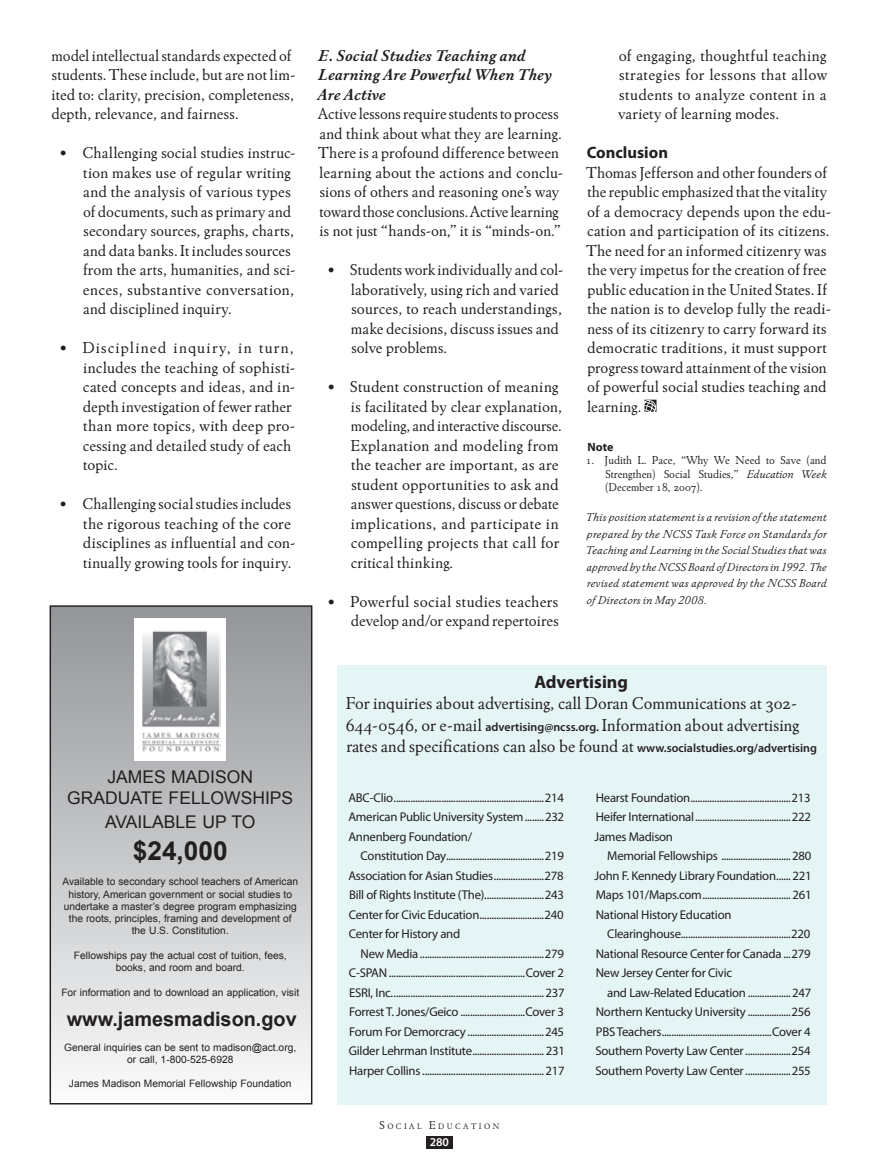
<style>
.page{position:relative;width:878px;height:1161px;background:#fff}
.page>*{position:absolute;margin:0;border:0;box-sizing:border-box;transform-origin:0 0}
.t1{font:700 26.25px "Arial";color:#231f20}
.t2{font:700 19.8px "Arial";color:#231f20}
.t3{font:18px/21.6px "Winchester New ITC Book OS";color:#231f20}
.t4{font:700 18px "Myriad Pro";color:#231f20}
.t5{font:17.55px/21px "Arial";color:#231f20;text-align:center}
.t6{font:16.5px/19.5px "Winchester New ITC";letter-spacing:.005em;color:#231f20}
.t7{font:italic 700 16.5px/19.5px "Winchester New ITC";letter-spacing:.01em;color:#231f20}
.t8{font:700 16.5px "Myriad Pro";color:#231f20}
.t9{font:12.75px/19.5px "Myriad Pro";letter-spacing:-.02em;color:#231f20;text-align:justify}
.t10{font:italic 12px/16.5px "Winchester New ITC";letter-spacing:.015em;color:#231f20;text-align:justify}
.t11{font:12px/13.5px "Winchester New ITC Book OS";color:#231f20;text-align:justify}
.t12{font:700 12px "Myriad Pro";color:#231f20}
.t13{font:600 12px "Myriad Pro";color:#fff}
.t14{font:10.2px/12.3px "Arial";color:#231f20;text-align:center}
.t15{font:8.4px "Winchester New ITC Book OS";letter-spacing:.285em;color:#231f20}
.s1{font-family:"Winchester New ITC Book Italic OS"}
.s2{font-family:"Myriad Pro";font-weight:600;font-size:12px}
.s3{font-size:12px}
</style>
<div class="page">
<div style="left:426px;top:1136px;width:26px;height:12px;background:#231f20"></div>
<div style="left:337px;top:665px;width:489px;height:439px;background:#e5f4f5"></div>
<svg style="left:644px;top:400px;width:12px;height:12px"></svg>
<div style="left:50px;top:606px;width:262px;height:498px;background:linear-gradient(to bottom,#939598,#fafbfb)"></div>
<div style="left:50px;top:605px;width:262px;height:499px;border:1px solid #231f20"></div>
<div style="left:134px;top:619px;width:92px;height:142px;background:#fff"></div>
<img style="left:142px;top:631px;width:78px;height:121px">
<p class="t6" style="left:51px;top:45px;width:245px">model intellectual standards expected of students. These include, but are not lim&shy;ited to: clarity, precision, completeness, depth, relevance, and fairness.</p>
<p class="t6" style="left:83px;top:143px;width:214px;text-indent:-24px">• Challenging social studies instruc&shy;tion makes use of regular writing and the analysis of various types of documents, such as primary and secondary sources, graphs, charts, and data banks. It includes sources from the arts, humanities, and sci&shy;ences, substantive conversation, and disciplined inquiry.</p>
<p class="t6" style="left:83px;top:338px;width:214px;text-indent:-24px">• Disciplined inquiry, in turn, includes the teaching of sophisti&shy;cated concepts and ideas, and in&shy;depth investigation of fewer rather than more topics, with deep pro&shy;cessing and detailed study of each topic.</p>
<p class="t6" style="left:83px;top:494px;width:214px;text-indent:-24px">• Challengingsocialstudiesincludes the rigorous teaching of the core disciplines as influential and con&shy;tinually growing tools for inquiry.</p>
<p class="t7" style="left:317px;top:45px;width:236px">E. Social Studies Teaching and<br>Learning Are Powerful When They<br>Are Active</p>
<p class="t6" style="left:318px;top:104px;width:247px">Active lessons require students to process and think about what they are learning.<br>There is a profound difference between learning about the actions and conclu&shy;sions of others and reasoning one’s way toward those conclusions. Active learning is not just “hands-on,” it is “minds-on.”</p>
<p class="t6" style="left:351px;top:260px;width:214px;text-indent:-24px">• Studentswork individually and col&shy;laboratively, using rich and varied sources, to reach understandings, make decisions, discuss issues and solve problems.</p>
<p class="t6" style="left:350px;top:377px;width:213px;text-indent:-23px">• Student construction of meaning is facilitated by clear explanation, modeling, and interactive discourse.<br>Explanation and modeling from the teacher are important, as are student opportunities to ask and answer questions, discuss or debate implications, and participate in compelling projects that call for critical thinking.</p>
<p class="t6" style="left:327px;top:591px;width:233px;text-align:right">• Powerful social studies teachers develop and/or expand repertoires</p>
<p class="t6" style="left:618px;top:45px;width:211px;text-align:justify">of engaging, thoughtful teaching strategies for lessons that allow students to analyze content in a variety of learning modes.</p>
<p class="t8" style="left:586px;top:143px;width:83px">Conclusion</p>
<p class="t6" style="left:586px;top:162px;width:246px">Thomas Jefferson and other founders of the republic emphasized that the vitality of a democracy depends upon the edu&shy;cation and participation of its citizens.<br>The need for an informed citizenry was the very impetus for the creation of free public education in the United States. If the nation is to develop fully the readi&shy;ness of its citizenry to carry forward its democratic traditions, it must support progress toward attainment of the vision of powerful social studies teaching and learning.</p>
<p class="t12" style="left:587px;top:440px;width:27px">Note</p>
<p class="t11" style="left:605px;top:453px;width:223px;text-indent:-19px">1. Judith L. Pace, “Why We Need to Save (and Strengthen) Social Studies,” <span class="s1">Education Week </span>(December 18, 2007).</p>
<p class="t10" style="left:586px;top:509px;width:242px">This position statement is a revision of the statement prepared by the NCSS Task Force on Standards for Teaching and Learning in the Social Studies that was approved by the NCSS Board of Directors in 1992. The revised statement was approved by the NCSS Board of Directors in May 2008.</p>
<p class="t5" style="left:67px;top:766px;width:227px">JAMES MADISON<br>GRADUATE FELLOWSHIPS</p>
<p class="t5" style="left:105px;top:812px;width:152px">AVAILABLE UP TO</p>
<h1 class="t1" style="left:133px;top:836px;width:96px">$24,000</h1>
<p class="t14" style="left:62px;top:876px;width:237px">Available to secondary school teachers of American history, American government or social studies to undertake a master’s degree program emphasizing the roots, principles, framing and development of the U.S. Constitution.</p>
<p class="t14" style="left:74px;top:949px;width:214px">Fellowships pay the actual cost of tuition, fees, books, and room and board.</p>
<p class="t14" style="left:61px;top:986px;width:239px">For information and to download an application, visit</p>
<p class="t2" style="left:67px;top:1008px;width:231px">www.jamesmadison.gov</p>
<p class="t14" style="left:64px;top:1041px;width:233px">General inquiries can be sent to madison@act.org, or call, 1-800-525-6928</p>
<p class="t14" style="left:69px;top:1078px;width:224px">James Madison Memorial Fellowship Foundation</p>
<p class="t4" style="left:534px;top:671px;width:95px">Advertising</p>
<p class="t3" style="left:346px;top:692px;width:472px">For inquiries about advertising, call Doran Communications at 302-<br>644-0546, or e-mail <span class="s2">advertising@ncss.org.</span> Information about advertising rates and specifications can also be found at <span class="s2">www.socialstudies.org/advertising</span></p>
<p class="t9" style="left:348px;top:788px;width:217px">ABC-Clio...............................................................214<br>American Public University System........232<br>Annenberg Foundation/</p>
<p class="t9" style="left:348px;top:846px;width:217px;text-indent:12px">Constitution Day.........................................219<br>Association for Asian Studies.....................278<br>Bill of Rights Institute (The).........................243<br>Center for Civic Education...........................240<br>Center for History and</p>
<p class="t9" style="left:349px;top:944px;width:217px;text-indent:12px">New Media....................................................279<br>C-SPAN .........................................................Cover 2<br>ESRI, Inc................................................................237<br>Forrest T. Jones/Geico ...........................Cover 3<br>Forum For Demorcracy ................................245<br>Gilder Lehrman Institute..............................231<br>Harper Collins ...................................................217</p>
<p class="t9" style="left:594px;top:788px;width:218px">Hearst Foundation..........................................213<br>Heifer International........................................222<br>James Madison</p>
<p class="t9" style="left:594px;top:846px;width:218px;text-indent:13px">Memorial Fellowships .............................280<br>John F. Kennedy Library Foundation......221<br>Maps 101/Maps.com.....................................261<br>National History Education</p>
<p class="t9" style="left:596px;top:924px;width:216px;text-indent:11px">Clearinghouse..............................................220<br>National Resource Center for Canada ...279<br>New Jersey Center for Civic</p>
<p class="t9" style="left:595px;top:983px;width:217px;text-indent:12px">and Law-Related Education..................247<br>Northern Kentucky University ..................256<br>PBS Teachers..............................................Cover 4<br>Southern Poverty Law Center...................254<br>Southern Poverty Law Center...................255</p>
<p class="t15" style="left:379px;top:1121px;width:121px"><span class="s3">S</span>OCIAL <span class="s3">E</span>DUCATION</p>
<p class="t13" style="left:430px;top:1134px;width:20px">280</p>
</div>
